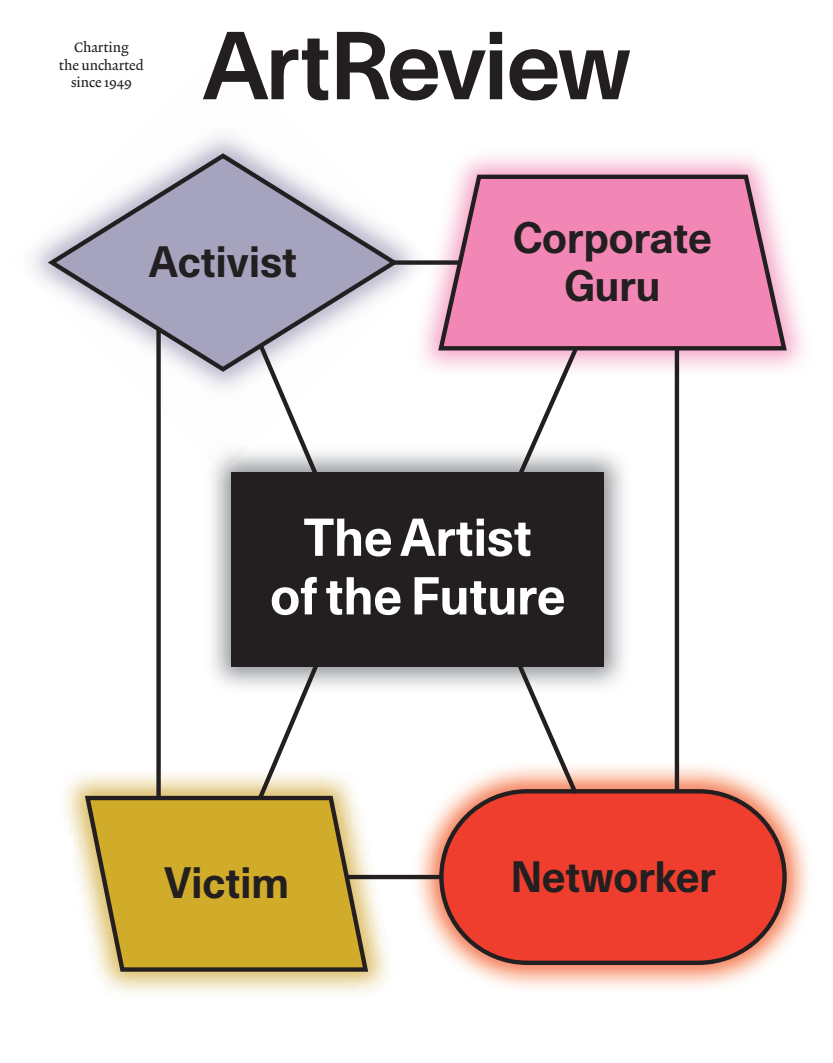
<style>
.page{position:relative;width:833px;height:1063px;background:#fff}
.page>*{position:absolute;margin:0;border:0;box-sizing:border-box;transform-origin:0 0}
.t1{font:700 51.25px/58.6px "Unica 77 LL";color:#fff;text-align:center}
.t2{font:700 42.38px/48.4px "Unica 77 LL";color:#231f20;text-align:center}
.t3{font:13.75px/17.5px "Lexicon No 2 Roman A";color:#231f20;text-align:center}
</style>
<div class="page">
<svg style="left:82px;top:794px;width:289px;height:181px;background:#caaa41"></svg>
<img style="left:413px;top:762px;width:396px;height:226px">
<div style="left:441px;top:791px;width:343px;height:172px;background:#ef3e2e;border-radius:86px"></div>
<div style="left:439px;top:789px;width:347px;height:176px;border:4px solid #231f20;border-radius:86px"></div>
<svg style="left:435px;top:172px;width:354px;height:181px;background:#e68cb4"></svg>
<svg style="left:44px;top:150px;width:358px;height:224px"></svg>
<img style="left:212px;top:448px;width:412px;height:239px">
<img style="left:212px;top:446px;width:39px;height:28px">
<div style="left:232px;top:472px;width:372px;height:195px;background:#231f20"></div>
<div style="left:156px;top:329px;width:5px;height:470px;background:#231f20"></div>
<div style="left:674px;top:349px;width:5px;height:442px;background:#231f20"></div>
<div style="left:392px;top:260px;width:68px;height:5px;background:#231f20"></div>
<svg style="left:255px;top:340px;width:78px;height:132px"></svg>
<svg style="left:502px;top:344px;width:79px;height:128px"></svg>
<svg style="left:254px;top:667px;width:79px;height:137px"></svg>
<svg style="left:502px;top:667px;width:79px;height:131px"></svg>
<hr style="left:347px;top:875px;width:95px;height:4px;background:#231f20">
<svg style="left:203px;top:32px;width:427px;height:68px"></svg>
<p class="t3" style="left:59px;top:40px;width:86px">Charting<br>the uncharted since 1949</p>
<p class="t2" style="left:149px;top:236px;width:150px">Activist</p>
<p class="t2" style="left:513px;top:212px;width:200px">Corporate<br>Guru</p>
<p class="t1" style="left:270px;top:506px;width:297px">The Artist<br>of the Future</p>
<p class="t2" style="left:164px;top:857px;width:126px">Victim</p>
<p class="t2" style="left:511px;top:850px;width:207px">Networker</p>
</div>
